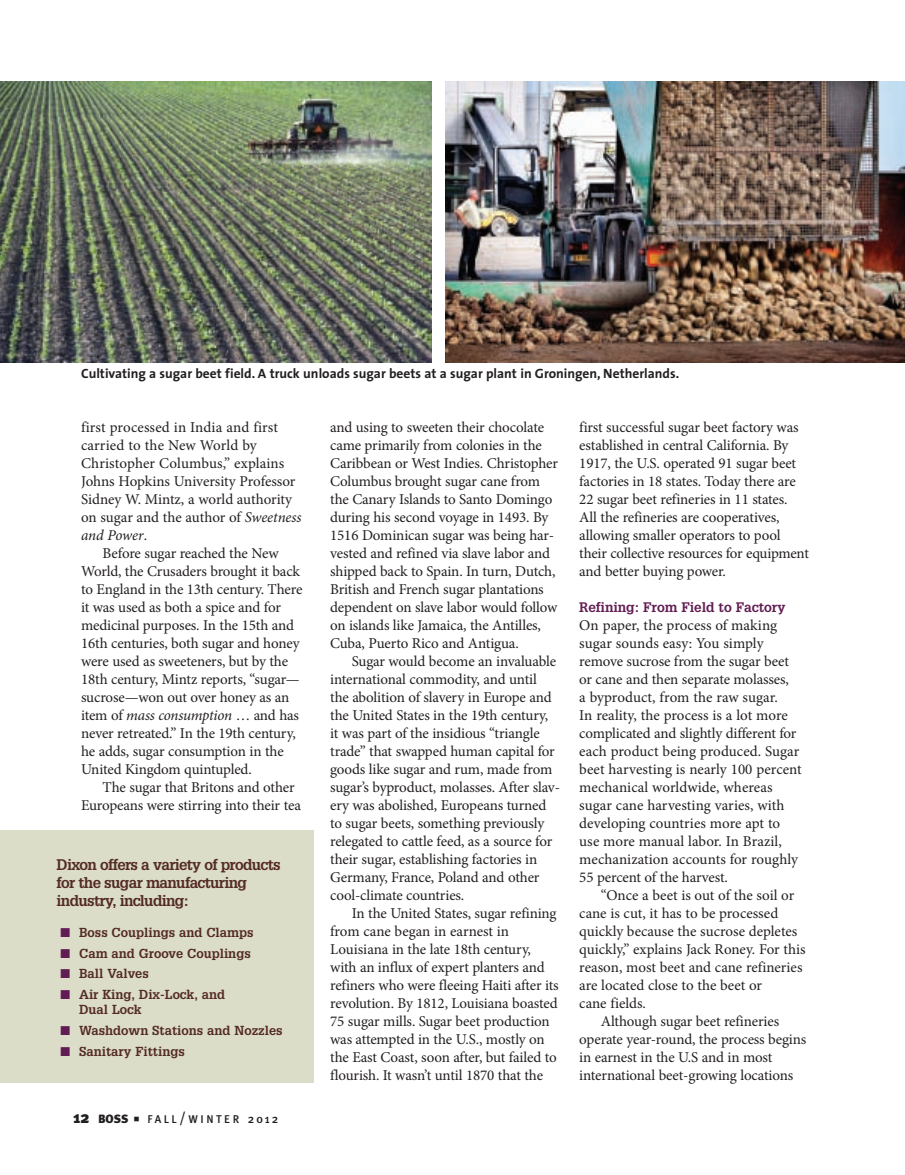
<style>
.page{position:relative;width:905px;height:1175px;background:#fff}
.page>*{position:absolute;margin:0;border:0;box-sizing:border-box;transform-origin:0 0}
.t1{font:15px/18px "Minion Pro";letter-spacing:-.01em;color:#231f20}
.t2{font:700 15px/18px "Glypha";letter-spacing:-.045em;color:#542b24}
.t3{font:italic 15px "Minion Pro";letter-spacing:-.015em;color:#231f20}
.t4{font:15px "Minion Pro";letter-spacing:.01em;color:#231f20}
.t5{font:700 13.5px "The Sans";color:#231f20}
.t6{font:700 13.5px "Glypha";letter-spacing:-.005em;color:#611d53}
.t7{font:700 12.75px/14.9px "Glypha";color:#542b24}
.t8{font:900 12px "Meta Plus";color:#231f20}
.t9{font:500 11.25px "Meta Plus";letter-spacing:.22em;color:#231f20}
.s1{font-style:italic}
.s2{font-style:normal}
.s3{color:#611d53}
.s4{font-size:16.5px}
.s5{font-size:15px}
.s6{font-size:12px}
</style>
<div class="page">
<img style="left:0;top:81px;width:431px;height:281px">
<img style="left:445px;top:81px;width:459px;height:281px">
<div style="left:0;top:830px;width:314px;height:252px;background:#dbddc8"></div>
<p class="t5" style="left:81px;top:368px;width:599px">Cultivating a sugar beet field. A truck unloads sugar beets at a sugar plant in Groningen, Netherlands.</p>
<p class="t4" style="left:81px;top:422px;width:198px">first processed in India and first</p>
<p class="t1" style="left:81px;top:438px;width:177px">carried to the New World by</p>
<p class="t1" style="left:81px;top:456px;width:205px">Christopher Columbus,” explains</p>
<p class="t1" style="left:81px;top:474px;width:216px">Johns Hopkins University Professor</p>
<p class="t1" style="left:81px;top:492px;width:213px">Sidney W. Mintz, a world authority</p>
<p class="t1" style="left:81px;top:510px;width:222px">on sugar and the author of <span class="s1">Sweetness</span></p>
<p class="t3" style="left:81px;top:529px;width:68px">and Power<span class="s2">.</span></p>
<p class="t1" style="left:103px;top:546px;width:177px">Before sugar reached the New</p>
<p class="t1" style="left:81px;top:564px;width:220px">World, the Crusaders brought it back</p>
<p class="t1" style="left:81px;top:582px;width:223px">to England in the 13th century. There</p>
<p class="t1" style="left:81px;top:600px;width:201px">it was used as both a spice and for</p>
<p class="t1" style="left:81px;top:618px;width:214px">medicinal purposes. In the 15th and</p>
<p class="t1" style="left:81px;top:636px;width:220px">16th centuries, both sugar and honey</p>
<p class="t1" style="left:81px;top:654px;width:209px">were used as sweeteners, but by the</p>
<p class="t1" style="left:81px;top:672px;width:220px">18th century, Mintz reports, “sugar—</p>
<p class="t1" style="left:81px;top:690px;width:210px">sucrose—won out over honey as an</p>
<p class="t3" style="left:81px;top:709px;width:219px"><span class="s2">item of</span> mass consumption <span class="s2">… and has</span></p>
<p class="t1" style="left:81px;top:726px;width:216px">never retreated.” In the 19th century,</p>
<p class="t1" style="left:81px;top:744px;width:204px">he adds, sugar consumption in the</p>
<p class="t1" style="left:81px;top:762px;width:172px">United Kingdom quintupled.</p>
<p class="t1" style="left:103px;top:780px;width:193px">The sugar that Britons and other</p>
<p class="t1" style="left:81px;top:798px;width:221px">Europeans were stirring into their tea</p>
<p class="t2" style="left:57px;top:855px;width:225px">Dixon offers a variety of products for the sugar manufacturing industry, including:</p>
<p class="t7" style="left:60px;top:925px;width:195px"><span class="s3">■</span> Boss Couplings and Clamps</p>
<p class="t7" style="left:60px;top:946px;width:192px"><span class="s3">■</span> Cam and Groove Couplings</p>
<p class="t7" style="left:60px;top:966px;width:90px"><span class="s3">■</span> Ball Valves</p>
<p class="t7" style="left:79px;top:987px;width:148px;text-indent:-19px"><span class="s3">■</span> Air King, Dix-Lock, and<br>Dual Lock</p>
<p class="t7" style="left:60px;top:1023px;width:224px"><span class="s3">■</span> Washdown Stations and Nozzles</p>
<p class="t7" style="left:60px;top:1044px;width:126px"><span class="s3">■</span> Sanitary Fittings</p>
<p class="t8" style="left:74px;top:1111px;width:56px"><span class="s4">12</span> BOSS</p>
<p class="t9" style="left:147px;top:1112px;width:132px">FALL<span class="s5">/</span>WINTER <span class="s6">2012</span></p>
<p class="t1" style="left:330px;top:420px;width:229px">and using to sweeten their chocolate came primarily from colonies in the Caribbean or West Indies. Christopher Columbus brought sugar cane from the Canary Islands to Santo Domingo during his second voyage in 1493. By 1516 Dominican sugar was being har&shy;vested and refined via slave labor and shipped back to Spain. In turn, Dutch, British and French sugar plantations dependent on slave labor would follow on islands like Jamaica, the Antilles, Cuba, Puerto Rico and Antigua.</p>
<p class="t1" style="left:330px;top:654px;width:231px;text-indent:22px">Sugar would become an invaluable international commodity, and until<br>the abolition of slavery in Europe and the United States in the 19th century, it was part of the insidious “triangle trade” that swapped human capital for goods like sugar and rum, made from sugar’s byproduct, molasses. After slav&shy;ery was abolished, Europeans turned to sugar beets, something previously relegated to cattle feed, as a source for their sugar, establishing factories in Germany, France, Poland and other cool-climate countries.</p>
<p class="t1" style="left:330px;top:906px;width:230px;text-indent:22px">In the United States, sugar refining from cane began in earnest in Louisiana in the late 18th century, with an influx of expert planters and refiners who were fleeing Haiti after its revolution. By 1812, Louisiana boasted 75 sugar mills. Sugar beet production was attempted in the U.S., mostly on the East Coast, soon after, but failed to flourish. It wasn’t until 1870 that the</p>
<p class="t1" style="left:579px;top:420px;width:231px">first successful sugar beet factory was established in central California. By 1917, the U.S. operated 91 sugar beet factories in 18 states. Today there are 22 sugar beet refineries in 11 states.<br>All the refineries are cooperatives, allowing smaller operators to pool their collective resources for equipment and better buying power.</p>
<p class="t6" style="left:579px;top:599px;width:208px">Refining: From Field to Factory</p>
<p class="t1" style="left:579px;top:618px;width:224px">On paper, the process of making sugar sounds easy: You simply remove sucrose from the sugar beet or cane and then separate molasses,<br>a byproduct, from the raw sugar.<br>In reality, the process is a lot more complicated and slightly different for each product being produced. Sugar beet harvesting is nearly 100 percent mechanical worldwide, whereas sugar cane harvesting varies, with developing countries more apt to use more manual labor. In Brazil, mechanization accounts for roughly 55 percent of the harvest.</p>
<p class="t1" style="left:601px;top:888px;width:195px">“Once a beet is out of the soil or</p>
<p class="t1" style="left:579px;top:906px;width:200px">cane is cut, it has to be processed</p>
<p class="t1" style="left:579px;top:924px;width:219px">quickly because the sucrose depletes</p>
<p class="t1" style="left:579px;top:942px;width:228px">quickly,” explains Jack Roney. For this</p>
<p class="t1" style="left:579px;top:960px;width:225px">reason, most beet and cane refineries</p>
<p class="t1" style="left:579px;top:978px;width:184px">are located close to the beet or</p>
<p class="t1" style="left:579px;top:996px;width:68px">cane fields.</p>
<p class="t1" style="left:601px;top:1014px;width:180px">Although sugar beet refineries</p>
<p class="t1" style="left:579px;top:1032px;width:228px">operate year-round, the process begins</p>
<p class="t1" style="left:579px;top:1050px;width:195px">in earnest in the U.S and in most</p>
<p class="t1" style="left:579px;top:1068px;width:215px">international beet-growing locations</p>
</div>
